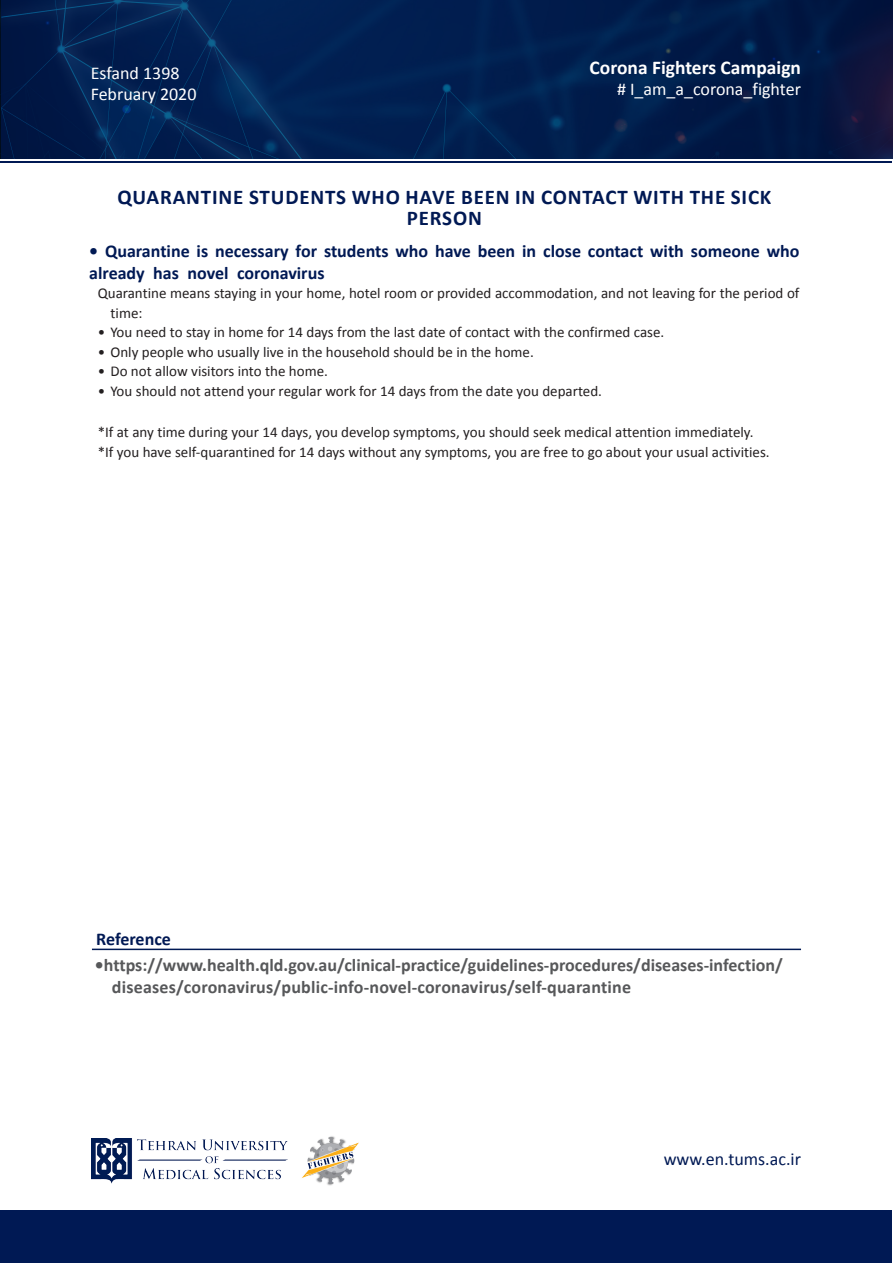
<style>
.page{position:relative;width:893px;height:1263px;background:#fff}
.page>*{position:absolute;margin:0;border:0;box-sizing:border-box;transform-origin:0 0}
.t1{font:700 21px/21px "Calibri";letter-spacing:.04em;color:#001954;text-align:center}
.t2{font:700 19.5px "Calibri";color:#fff}
.t3{font:700 18px/21.6px "Calibri";color:#57585a}
.t4{font:700 18px/21.6px "Calibri";color:#001954}
.t5{font:18px/21.6px "Calibri";color:#fff}
.t6{font:18px "Calibri";color:#001954}
.t7{font:15px/19.5px "Calibri";color:#231f20}
</style>
<div class="page">
<svg style="left:1px;top:0;width:892px;height:158px;background:#021e4e"></svg>
<div style="left:0;top:1210px;width:892px;height:53px;background:#001954"></div>
<hr style="left:0;top:161px;width:892px;height:2px;background:#001954">
<img style="left:92px;top:1139px;width:196px;height:44px">
<img style="left:302px;top:1136px;width:57px;height:50px">
<hr style="left:92px;top:949px;width:709px;height:1px;background:#001954">
<p class="t5" style="left:91px;top:61px;width:107px">Esfand 1398<br>February 2020</p>
<h2 class="t2" style="left:590px;top:54px;width:213px">Corona Fighters Campaign</h2>
<p class="t5" style="left:617px;top:78px;width:186px"># I_am_a_corona_fighter</p>
<p class="t1" style="left:117px;top:186px;width:655px">QUARANTINE STUDENTS WHO HAVE BEEN IN CONTACT WITH THE SICK<br>PERSON</p>
<p class="t4" style="left:89px;top:240px;width:712px">• Quarantine is necessary for students who have been in close contact with someone who already has novel coronavirus</p>
<p class="t7" style="left:110px;top:283px;width:691px;text-indent:-13px">Quarantine means staying in your home, hotel room or provided accommodation, and not leaving for the period of time:</p>
<p class="t7" style="left:98px;top:322px;width:568px">• You need to stay in home for 14 days from the last date of contact with the confirmed case.</p>
<p class="t7" style="left:98px;top:342px;width:438px">• Only people who usually live in the household should be in the home.</p>
<p class="t7" style="left:98px;top:361px;width:232px">• Do not allow visitors into the home.</p>
<p class="t7" style="left:98px;top:381px;width:506px">• You should not attend your regular work for 14 days from the date you departed.</p>
<p class="t7" style="left:98px;top:422px;width:657px">*If at any time during your 14 days, you develop symptoms, you should seek medical attention immediately.</p>
<p class="t7" style="left:98px;top:441px;width:673px">*If you have self-quarantined for 14 days without any symptoms, you are free to go about your usual activities.</p>
<p class="t4" style="left:96px;top:927px;width:76px">Reference</p>
<p class="t3" style="left:112px;top:954px;width:672px;text-indent:-17px">•https://www.health.qld.gov.au/clinical-practice/guidelines-procedures/diseases-infection/ diseases/coronavirus/public-info-novel-coronavirus/self-quarantine</p>
<p class="t6" style="left:664px;top:1147px;width:139px">www.en.tums.ac.ir</p>
</div>
